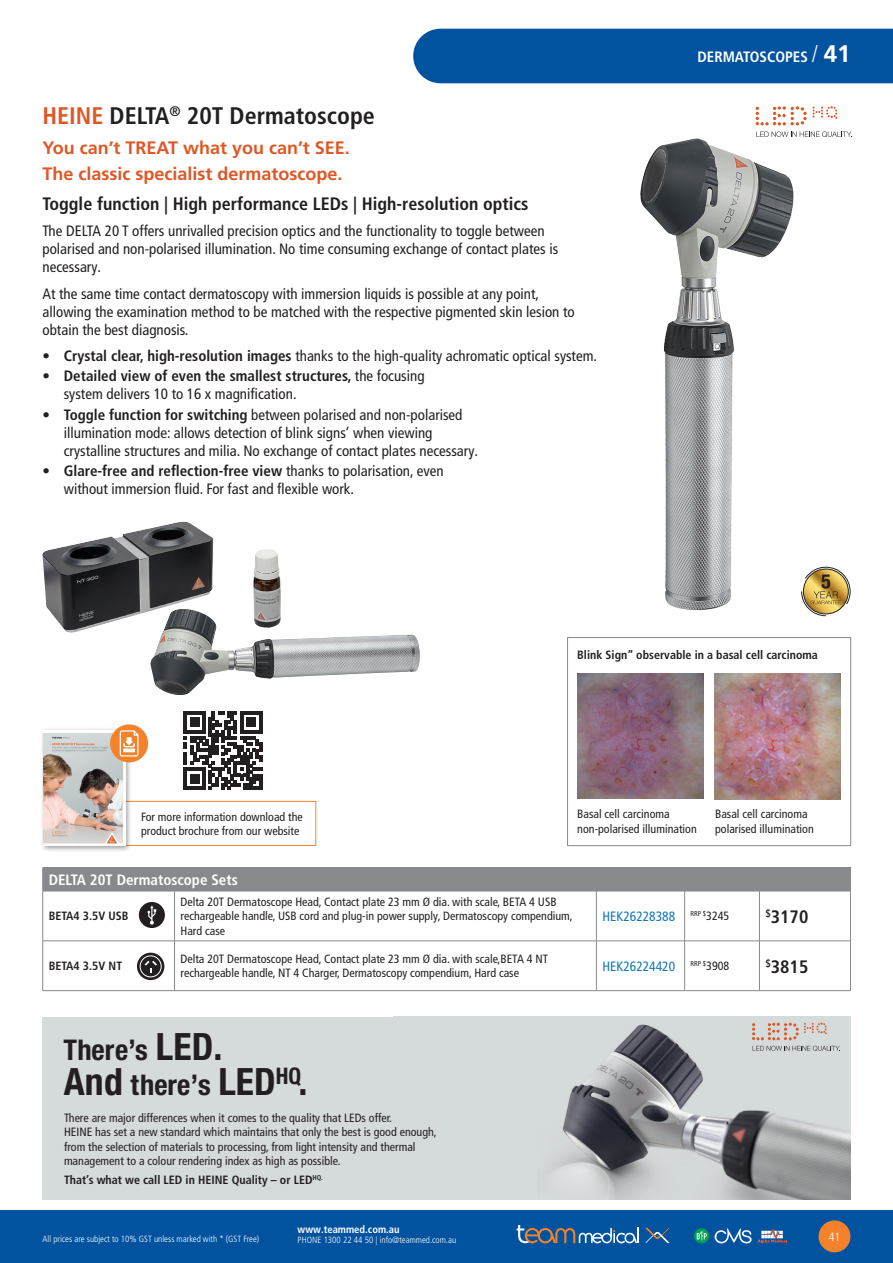
<style>
.page{position:relative;width:893px;height:1263px;background:#fff}
.page>*{position:absolute;margin:0;border:0;box-sizing:border-box;transform-origin:0 0}
.t1{font:700 condensed 37.65px "Helvetica Neue LT Pro";letter-spacing:.005em;color:#231f20}
.t2{font:700 condensed 28.5px "Helvetica Neue LT Pro";color:#231f20}
.t3{font:700 condensed 24px "Frutiger LT Pro";color:#231f20}
.t4{font:700 condensed 18px "Frutiger LT Pro";color:#231f20}
.t5{font:700 18px/25.2px "Frutiger LT Pro";color:#dd5827}
.t6{font:condensed 15px/18px "Frutiger LT Pro";color:#231f20}
.t7{font:700 condensed 15px "Frutiger LT Pro";color:#fff}
.t8{font:condensed 13.5px "Frutiger LT Pro";color:#1376ba}
.t9{font:condensed 12px/14.4px "Frutiger LT Pro";color:#231f20}
.t10{font:700 condensed 12px "Frutiger LT Pro";color:#231f20}
.t11{font:300 condensed 12px "Frutiger LT Pro";color:#fff}
.t12{font:700 condensed 10.5px "Frutiger LT Pro";color:#fff}
.t13{font:300 condensed 9px "Frutiger LT Pro";color:#fff}
.t14{font:condensed 7.05px "Frutiger LT Pro";color:#231f20}
.s1{color:#dd5827}
.s2{font-weight:700}
.s3{font-weight:300;font-size:24px}
.s4{font-stretch:normal;font-size:24px}
.s5{font-size:12px}
.s6{font-size:37.65px}
.s7{font-size:28.5px}
</style>
<div class="page">
<div style="left:0;top:1210px;width:893px;height:53px;background:#0153a0"></div>
<div style="left:819px;top:1220px;width:31px;height:32px;background:#f4822b;border-radius:50%"></div>
<div style="left:413px;top:29px;width:480px;height:54px;background:#0153a0"></div>
<svg style="left:517px;top:1225px;width:122px;height:18px"></svg>
<svg style="left:645px;top:1228px;width:25px;height:15px"></svg>
<svg style="left:694px;top:1228px;width:15px;height:15px"></svg>
<svg style="left:697px;top:1231px;width:10px;height:10px"></svg>
<svg style="left:715px;top:1228px;width:36px;height:15px"></svg>
<svg style="left:757px;top:1228px;width:30px;height:15px"></svg>
<img style="left:640px;top:112px;width:154px;height:499px">
<div style="left:43px;top:868px;width:807px;height:23px;background:#87898c"></div>
<hr style="left:43px;top:867px;width:132px;height:1px;background:#87898c">
<svg style="left:42px;top:868px;width:1px;height:23px"></svg>
<hr style="left:175px;top:867px;width:421px;height:1px;background:#87898c">
<hr style="left:596px;top:867px;width:89px;height:1px;background:#87898c">
<hr style="left:685px;top:867px;width:74px;height:1px;background:#87898c">
<hr style="left:759px;top:867px;width:92px;height:1px;background:#87898c">
<svg style="left:850px;top:868px;width:1px;height:23px"></svg>
<hr style="left:43px;top:891px;width:132px;height:1px;background:#87898c">
<hr style="left:42px;top:891px;width:1px;height:50px;background:#87898c">
<hr style="left:175px;top:891px;width:421px;height:1px;background:#87898c">
<hr style="left:174px;top:891px;width:1px;height:50px;background:#87898c">
<hr style="left:596px;top:891px;width:89px;height:1px;background:#87898c">
<hr style="left:596px;top:891px;width:1px;height:50px;background:#87898c">
<hr style="left:685px;top:891px;width:74px;height:1px;background:#87898c">
<hr style="left:684px;top:891px;width:1px;height:50px;background:#87898c">
<hr style="left:759px;top:891px;width:92px;height:1px;background:#87898c">
<hr style="left:759px;top:891px;width:1px;height:50px;background:#87898c">
<hr style="left:850px;top:891px;width:1px;height:50px;background:#87898c">
<hr style="left:43px;top:940px;width:132px;height:1px;background:#87898c">
<hr style="left:42px;top:941px;width:1px;height:49px;background:#87898c">
<hr style="left:175px;top:940px;width:421px;height:1px;background:#87898c">
<hr style="left:174px;top:941px;width:1px;height:49px;background:#87898c">
<hr style="left:596px;top:940px;width:89px;height:1px;background:#87898c">
<hr style="left:596px;top:941px;width:1px;height:49px;background:#87898c">
<hr style="left:685px;top:940px;width:74px;height:1px;background:#87898c">
<hr style="left:684px;top:941px;width:1px;height:49px;background:#87898c">
<hr style="left:759px;top:940px;width:92px;height:1px;background:#87898c">
<hr style="left:759px;top:941px;width:1px;height:49px;background:#87898c">
<hr style="left:850px;top:941px;width:1px;height:49px;background:#87898c">
<hr style="left:43px;top:990px;width:132px;height:1px;background:#87898c">
<hr style="left:175px;top:990px;width:421px;height:1px;background:#87898c">
<hr style="left:596px;top:990px;width:89px;height:1px;background:#87898c">
<hr style="left:685px;top:990px;width:74px;height:1px;background:#87898c">
<hr style="left:759px;top:990px;width:92px;height:1px;background:#87898c">
<svg style="left:139px;top:902px;width:26px;height:26px"></svg>
<svg style="left:137px;top:953px;width:27px;height:27px"></svg>
<div style="left:140px;top:955px;width:22px;height:22px;border:1px solid #fff;border-radius:50%"></div>
<svg style="left:145px;top:961px;width:12px;height:11px"></svg>
<div style="left:44px;top:801px;width:272px;height:45px;border:1px solid #f4822b"></div>
<div style="left:41px;top:727px;width:91px;height:126px;background:#231f20;opacity:.45"></div>
<img style="left:44px;top:730px;width:81px;height:116px">
<div style="left:110px;top:724px;width:38px;height:38px;background:#f4822b;border-radius:50%"></div>
<svg style="left:119px;top:730px;width:20px;height:27px"></svg>
<img style="left:577px;top:673px;width:126px;height:126px">
<img style="left:714px;top:673px;width:127px;height:126px">
<div style="left:567px;top:637px;width:284px;height:209px;border:1px solid #87898c"></div>
<img style="left:537px;top:1017px;width:314px;height:182px">
<div style="left:43px;top:1017px;width:494px;height:182px;background:#d5dada"></div>
<svg style="left:752px;top:1023px;width:75px;height:17px"></svg>
<svg style="left:753px;top:1046px;width:87px;height:5px"></svg>
<svg style="left:756px;top:106px;width:96px;height:31px"></svg>
<img style="left:42px;top:522px;width:378px;height:173px">
<svg style="left:801px;top:567px;width:49px;height:49px"></svg>
<svg style="left:184px;top:711px;width:78px;height:78px"></svg>
<p class="t3" style="left:43px;top:102px;width:334px"><span class="s1">HEINE</span> DELTA<sup>®</sup> 20T Dermatoscope</p>
<p class="t5" style="left:43px;top:136px;width:309px">You can’t TREAT what you can’t SEE.<br>The classic specialist dermatoscope.</p>
<p class="t4" style="left:43px;top:193px;width:487px">Toggle function | High performance LEDs | High-resolution optics</p>
<p class="t6" style="left:43px;top:222px;width:517px">The DELTA 20 T offers unrivalled precision optics and the functionality to toggle between polarised and non-polarised illumination. No time consuming exchange of contact plates is necessary.</p>
<p class="t6" style="left:43px;top:285px;width:534px">At the same time contact dermatoscopy with immersion liquids is possible at any point, allowing the examination method to be matched with the respective pigmented skin lesion to obtain the best diagnosis.</p>
<p class="t6" style="left:43px;top:347px;width:556px">• <span class="s2">Crystal clear, high-resolution images</span> thanks to the high-quality achromatic optical system.</p>
<p class="t6" style="left:64px;top:367px;width:362px;text-indent:-21px">• <span class="s2">Detailed view of even the smallest structures,</span> the focusing system delivers 10 to 16 x magnification.</p>
<p class="t6" style="left:64px;top:405px;width:416px;text-indent:-21px">• <span class="s2">Toggle function for switching</span> between polarised and non-polarised illumination mode: allows detection of blink signs’ when viewing crystalline structures and milia. No exchange of contact plates necessary.</p>
<p class="t6" style="left:64px;top:462px;width:381px;text-indent:-21px">• <span class="s2">Glare-free and reflection-free view</span> thanks to polarisation, even without immersion fluid. For fast and flexible work.</p>
<p class="t7" style="left:697px;top:48px;width:155px">DERMATOSCOPES <span class="s3">/</span> <span class="s4">41</span></p>
<p class="t9" style="left:141px;top:809px;width:163px">For more information download the product brochure from our website</p>
<p class="t10" style="left:577px;top:648px;width:242px">Blink Sign” observable in a basal cell carcinoma</p>
<p class="t9" style="left:577px;top:807px;width:94px">Basal cell carcinoma</p>
<p class="t9" style="left:577px;top:821px;width:121px">non-polarised illumination</p>
<p class="t9" style="left:715px;top:807px;width:94px">Basal cell carcinoma</p>
<p class="t9" style="left:715px;top:821px;width:100px">polarised illumination</p>
<p class="t7" style="left:49px;top:871px;width:191px">DELTA 20T Dermatoscope Sets</p>
<p class="t10" style="left:49px;top:909px;width:81px">BETA4 3.5V USB</p>
<p class="t9" style="left:181px;top:895px;width:394px">Delta 20T Dermatoscope Head, Contact plate 23 mm Ø dia. with scale, BETA 4 USB rechargeable handle, USB cord and plug-in power supply, Dermatoscopy compendium,<br>Hard case</p>
<p class="t8" style="left:602px;top:908px;width:74px">HEK26228388</p>
<p class="t14" style="left:691px;top:910px;width:40px">RRP $<span class="s5">3245</span></p>
<p class="t4" style="left:765px;top:906px;width:44px"><sup>$</sup>3170</p>
<p class="t10" style="left:49px;top:959px;width:75px">BETA4 3.5V NT</p>
<p class="t9" style="left:181px;top:952px;width:369px">Delta 20T Dermatoscope Head, Contact plate 23 mm Ø dia. with scale,BETA 4 NT rechargeable handle, NT 4 Charger, Dermatoscopy compendium, Hard case</p>
<p class="t8" style="left:602px;top:958px;width:74px">HEK26224420</p>
<p class="t14" style="left:691px;top:960px;width:40px">RRP $<span class="s5">3908</span></p>
<p class="t4" style="left:765px;top:955px;width:44px"><sup>$</sup>3815</p>
<h2 class="t2" style="left:64px;top:1033px;width:160px">There’s <span class="s6">LED.</span></h2>
<h1 class="t1" style="left:64px;top:1058px;width:245px">And <span class="s7">there’s</span> LED<sup>HQ</sup>.</h1>
<p class="t9" style="left:64px;top:1110px;width:374px">There are major differences when it comes to the quality that LEDs offer.<br>HEINE has set a new standard which maintains that only the best is good enough, from the selection of materials to processing, from light intensity and thermal management to a colour rendering index as high as possible.</p>
<p class="t10" style="left:64px;top:1172px;width:260px">That’s what we call LED in HEINE Quality – or LED<sup>HQ.</sup></p>
<p class="t12" style="left:298px;top:1223px;width:103px">www.teammed.com.au</p>
<p class="t13" style="left:298px;top:1235px;width:160px">PHONE 1300 22 44 50 | info@teammed.com.au</p>
<p class="t13" style="left:43px;top:1233px;width:218px">All prices are subject to 10% GST unless marked with * (GST Free)</p>
<p class="t11" style="left:829px;top:1230px;width:13px">41</p>
</div>
